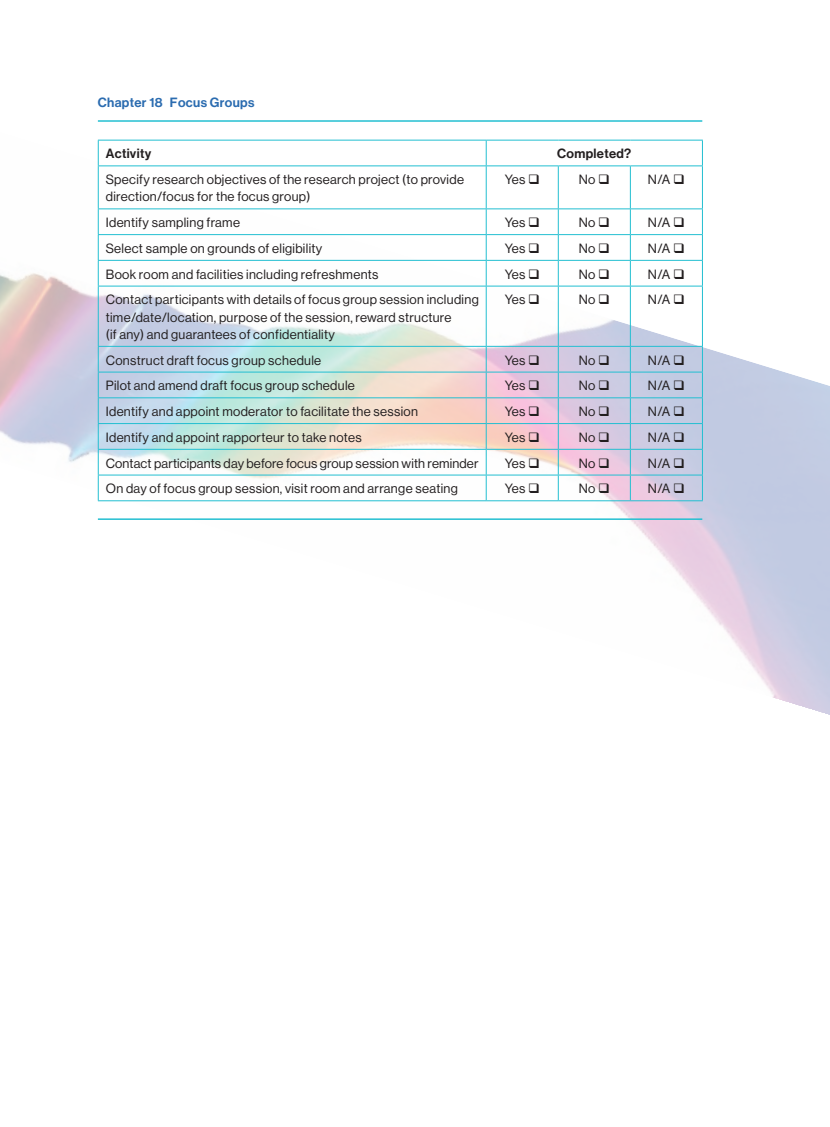
<style>
.page{position:relative;width:830px;height:1127px;background:#fff}
.page>*{position:absolute;margin:0;border:0;box-sizing:border-box;transform-origin:0 0}
.t1{font:13.2px/17.2px "Haas Grot Disp 55 Roman";letter-spacing:.025em;color:#231f20}
.t2{font:500 13.2px "Haas Grot Disp 65";letter-spacing:.025em;color:#2b6cb0}
.t3{font:500 13.2px "Haas Grot Disp 65";letter-spacing:.025em;color:#231f20}
</style>
<div class="page">
<img style="left:0;top:121px;width:829px;height:594px">
<hr style="left:98px;top:120px;width:604px;height:2px;background:#23bfd1">
<hr style="left:98px;top:518px;width:604px;height:2px;background:#23bfd1">
<svg style="left:98px;top:141px;width:1px;height:24px"></svg>
<hr style="left:98px;top:140px;width:388px;height:1px;background:#23bfd1">
<svg style="left:485px;top:140px;width:1px;height:25px"></svg>
<hr style="left:486px;top:140px;width:72px;height:1px;background:#23bfd1">
<hr style="left:558px;top:140px;width:72px;height:1px;background:#23bfd1">
<hr style="left:630px;top:140px;width:72px;height:1px;background:#23bfd1">
<svg style="left:701px;top:140px;width:1px;height:25px"></svg>
<hr style="left:98px;top:166px;width:1px;height:42px;background:#23bfd1">
<hr style="left:98px;top:165px;width:388px;height:1px;background:#23bfd1">
<hr style="left:485px;top:166px;width:1px;height:42px;background:#23bfd1">
<hr style="left:486px;top:165px;width:72px;height:1px;background:#23bfd1">
<hr style="left:557px;top:166px;width:1px;height:42px;background:#23bfd1">
<hr style="left:558px;top:165px;width:72px;height:1px;background:#23bfd1">
<hr style="left:630px;top:165px;width:72px;height:1px;background:#23bfd1">
<hr style="left:629px;top:166px;width:1px;height:42px;background:#23bfd1">
<hr style="left:701px;top:166px;width:1px;height:42px;background:#23bfd1">
<hr style="left:98px;top:208px;width:388px;height:1px;background:#23bfd1">
<hr style="left:486px;top:208px;width:72px;height:1px;background:#23bfd1">
<hr style="left:558px;top:208px;width:72px;height:1px;background:#23bfd1">
<hr style="left:630px;top:208px;width:72px;height:1px;background:#23bfd1">
<svg style="left:98px;top:209px;width:1px;height:77px"></svg>
<hr style="left:98px;top:286px;width:1px;height:60px;background:#23bfd1">
<svg style="left:98px;top:347px;width:1px;height:153px"></svg>
<hr style="left:98px;top:234px;width:388px;height:1px;background:#23bfd1">
<hr style="left:98px;top:260px;width:388px;height:1px;background:#23bfd1">
<hr style="left:98px;top:286px;width:388px;height:1px;background:#23bfd1">
<hr style="left:98px;top:346px;width:388px;height:1px;background:#23bfd1">
<svg style="left:485px;top:209px;width:1px;height:77px"></svg>
<hr style="left:485px;top:286px;width:1px;height:60px;background:#23bfd1">
<svg style="left:485px;top:347px;width:1px;height:153px"></svg>
<hr style="left:486px;top:234px;width:72px;height:1px;background:#23bfd1">
<hr style="left:486px;top:260px;width:72px;height:1px;background:#23bfd1">
<hr style="left:486px;top:286px;width:72px;height:1px;background:#23bfd1">
<hr style="left:486px;top:346px;width:72px;height:1px;background:#23bfd1">
<hr style="left:486px;top:372px;width:72px;height:1px;background:#23bfd1">
<hr style="left:486px;top:397px;width:72px;height:1px;background:#23bfd1">
<hr style="left:486px;top:423px;width:72px;height:1px;background:#23bfd1">
<hr style="left:486px;top:449px;width:72px;height:1px;background:#23bfd1">
<hr style="left:486px;top:475px;width:72px;height:1px;background:#23bfd1">
<hr style="left:486px;top:500px;width:72px;height:1px;background:#23bfd1">
<svg style="left:557px;top:209px;width:1px;height:77px"></svg>
<hr style="left:557px;top:286px;width:1px;height:60px;background:#23bfd1">
<svg style="left:557px;top:347px;width:1px;height:153px"></svg>
<hr style="left:558px;top:234px;width:72px;height:1px;background:#23bfd1">
<hr style="left:630px;top:234px;width:72px;height:1px;background:#23bfd1">
<svg style="left:629px;top:209px;width:1px;height:77px"></svg>
<svg style="left:701px;top:209px;width:1px;height:77px"></svg>
<hr style="left:629px;top:286px;width:1px;height:60px;background:#23bfd1">
<hr style="left:701px;top:286px;width:1px;height:60px;background:#23bfd1">
<svg style="left:629px;top:347px;width:1px;height:153px"></svg>
<svg style="left:701px;top:347px;width:1px;height:153px"></svg>
<hr style="left:558px;top:260px;width:72px;height:1px;background:#23bfd1">
<hr style="left:630px;top:260px;width:72px;height:1px;background:#23bfd1">
<hr style="left:558px;top:286px;width:72px;height:1px;background:#23bfd1">
<hr style="left:630px;top:286px;width:72px;height:1px;background:#23bfd1">
<hr style="left:558px;top:346px;width:72px;height:1px;background:#23bfd1">
<hr style="left:630px;top:346px;width:72px;height:1px;background:#23bfd1">
<hr style="left:558px;top:372px;width:72px;height:1px;background:#23bfd1">
<hr style="left:630px;top:372px;width:72px;height:1px;background:#23bfd1">
<hr style="left:558px;top:397px;width:72px;height:1px;background:#23bfd1">
<hr style="left:630px;top:397px;width:72px;height:1px;background:#23bfd1">
<hr style="left:558px;top:423px;width:72px;height:1px;background:#23bfd1">
<hr style="left:630px;top:423px;width:72px;height:1px;background:#23bfd1">
<hr style="left:558px;top:449px;width:72px;height:1px;background:#23bfd1">
<hr style="left:630px;top:449px;width:72px;height:1px;background:#23bfd1">
<hr style="left:558px;top:475px;width:72px;height:1px;background:#23bfd1">
<hr style="left:630px;top:475px;width:72px;height:1px;background:#23bfd1">
<hr style="left:558px;top:500px;width:72px;height:1px;background:#23bfd1">
<hr style="left:630px;top:500px;width:72px;height:1px;background:#23bfd1">
<hr style="left:98px;top:372px;width:388px;height:1px;background:#23bfd1">
<hr style="left:98px;top:397px;width:388px;height:1px;background:#23bfd1">
<hr style="left:98px;top:423px;width:388px;height:1px;background:#23bfd1">
<hr style="left:98px;top:449px;width:388px;height:1px;background:#23bfd1">
<hr style="left:98px;top:475px;width:388px;height:1px;background:#23bfd1">
<hr style="left:98px;top:500px;width:388px;height:1px;background:#23bfd1">
<p class="t2" style="left:98px;top:94px;width:158px">Chapter 18 Focus Groups</p>
<p class="t3" style="left:106px;top:146px;width:47px">Activity</p>
<p class="t3" style="left:557px;top:146px;width:76px">Completed?</p>
<p class="t1" style="left:106px;top:171px;width:359px">Specify research objectives of the research project (to provide direction/focus for the focus group)</p>
<p class="t1" style="left:504px;top:171px;width:37px">Yes ❑</p>
<p class="t1" style="left:578px;top:171px;width:33px">No ❑</p>
<p class="t1" style="left:647px;top:171px;width:38px">N/A ❑</p>
<p class="t1" style="left:106px;top:214px;width:136px">Identify sampling frame</p>
<p class="t1" style="left:504px;top:214px;width:37px">Yes ❑</p>
<p class="t1" style="left:578px;top:214px;width:33px">No ❑</p>
<p class="t1" style="left:647px;top:214px;width:38px">N/A ❑</p>
<p class="t1" style="left:106px;top:240px;width:218px">Select sample on grounds of eligibility</p>
<p class="t1" style="left:504px;top:240px;width:37px">Yes ❑</p>
<p class="t1" style="left:578px;top:240px;width:33px">No ❑</p>
<p class="t1" style="left:647px;top:240px;width:38px">N/A ❑</p>
<p class="t1" style="left:106px;top:265px;width:274px">Book room and facilities including refreshments</p>
<p class="t1" style="left:504px;top:265px;width:37px">Yes ❑</p>
<p class="t1" style="left:578px;top:265px;width:33px">No ❑</p>
<p class="t1" style="left:647px;top:265px;width:38px">N/A ❑</p>
<p class="t1" style="left:106px;top:291px;width:374px">Contact participants with details of focus group session including time/date/location, purpose of the session, reward structure<br>(if any) and guarantees of confidentiality</p>
<p class="t1" style="left:504px;top:291px;width:37px">Yes ❑</p>
<p class="t1" style="left:578px;top:291px;width:33px">No ❑</p>
<p class="t1" style="left:647px;top:291px;width:38px">N/A ❑</p>
<p class="t1" style="left:106px;top:351px;width:217px">Construct draft focus group schedule</p>
<p class="t1" style="left:504px;top:351px;width:37px">Yes ❑</p>
<p class="t1" style="left:578px;top:351px;width:33px">No ❑</p>
<p class="t1" style="left:647px;top:351px;width:38px">N/A ❑</p>
<p class="t1" style="left:106px;top:377px;width:250px">Pilot and amend draft focus group schedule</p>
<p class="t1" style="left:504px;top:377px;width:37px">Yes ❑</p>
<p class="t1" style="left:578px;top:377px;width:33px">No ❑</p>
<p class="t1" style="left:647px;top:377px;width:38px">N/A ❑</p>
<p class="t1" style="left:106px;top:403px;width:314px">Identify and appoint moderator to facilitate the session</p>
<p class="t1" style="left:504px;top:403px;width:37px">Yes ❑</p>
<p class="t1" style="left:578px;top:403px;width:33px">No ❑</p>
<p class="t1" style="left:647px;top:403px;width:38px">N/A ❑</p>
<p class="t1" style="left:106px;top:429px;width:257px">Identify and appoint rapporteur to take notes</p>
<p class="t1" style="left:504px;top:429px;width:37px">Yes ❑</p>
<p class="t1" style="left:578px;top:429px;width:33px">No ❑</p>
<p class="t1" style="left:647px;top:429px;width:38px">N/A ❑</p>
<p class="t1" style="left:106px;top:454px;width:374px">Contact participants day before focus group session with reminder</p>
<p class="t1" style="left:504px;top:454px;width:37px">Yes ❑</p>
<p class="t1" style="left:578px;top:454px;width:33px">No ❑</p>
<p class="t1" style="left:647px;top:454px;width:38px">N/A ❑</p>
<p class="t1" style="left:106px;top:480px;width:353px">On day of focus group session, visit room and arrange seating</p>
<p class="t1" style="left:504px;top:480px;width:37px">Yes ❑</p>
<p class="t1" style="left:578px;top:480px;width:33px">No ❑</p>
<p class="t1" style="left:647px;top:480px;width:38px">N/A ❑</p>
</div>
